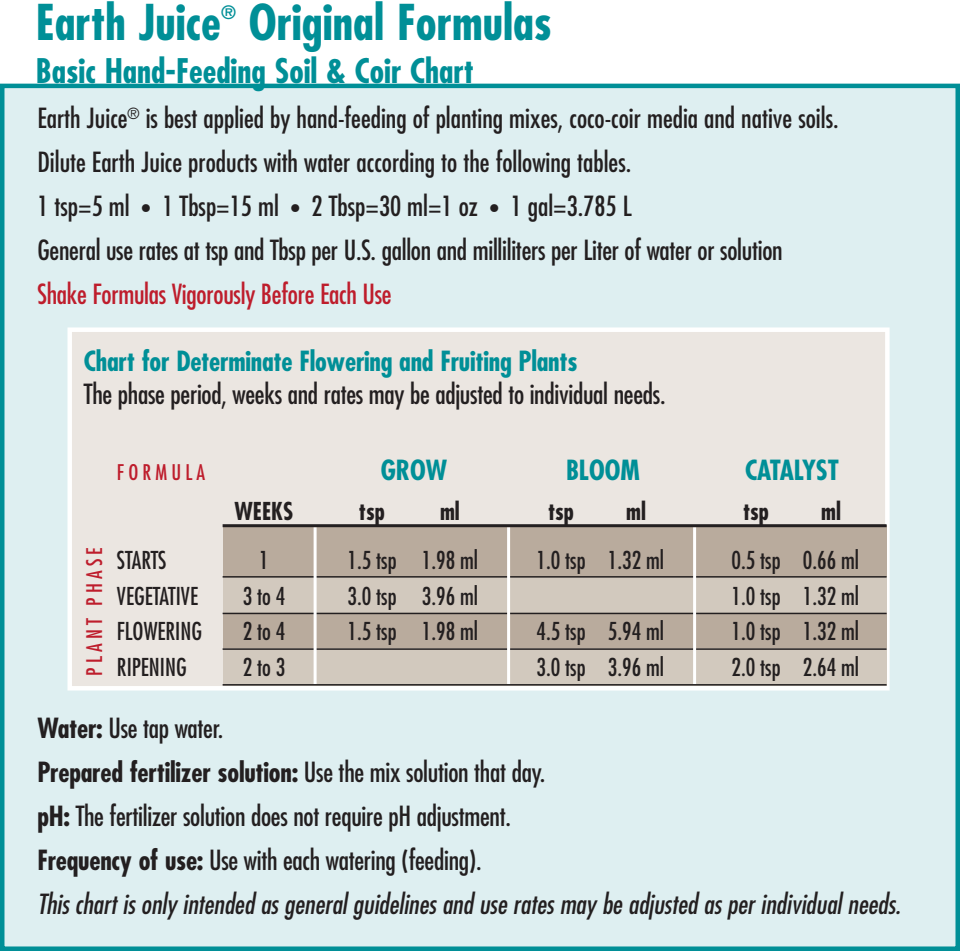
<style>
.page{position:relative;width:960px;height:951px;background:#fff}
.page>*{position:absolute;margin:0;border:0;box-sizing:border-box;transform-origin:0 0}
.product_head{font:700 condensed 48px "Futura Std";color:#008f97}
.product_head-2{font:700 condensed 33px "Futura Std";color:#008f97}
.serif_descriptions{font:condensed 27px "Futura Std";letter-spacing:-.01em;color:#231f20}
.serif_descriptions-2{font:italic condensed 27px "Futura Std";color:#231f20}
.serif_descriptions-3{font:700 condensed 27px "Futura Std";letter-spacing:-.01em;color:#008f97}
.serif_descriptions-4{font:700 condensed 27px "Futura Std";letter-spacing:-.01em;color:#231f20}
.serif_descriptions-5{font:condensed 27px "Futura Std";letter-spacing:-.01em;color:#be1d2c}
.t1{font:condensed 24px "Futura Std";color:#231f20}
.t2{font:700 condensed 24px "Futura Std";color:#231f20}
.t3{font:condensed 21px "Futura Std";letter-spacing:.2em;color:#be1d2c}
.product_head-3{font:700 condensed 18px "Futura Std";color:#008f97}
.s1{font-size:21px}
.s2{font-weight:700}
.s3{font-weight:400}
</style>
<div class="page">
<div style="left:2px;top:86px;width:956px;height:862px;background:#deeff1"></div>
<div style="left:0;top:84px;width:960px;height:866px;border:4px solid #008f97"></div>
<div style="left:67px;top:327px;width:823px;height:363px;background:#ebe6e1;border:4px solid #fff"></div>
<div style="left:223px;top:577px;width:664px;height:36px;background:#d2c9be"></div>
<div style="left:223px;top:613px;width:664px;height:36px;background:#b9ab9d"></div>
<div style="left:223px;top:648px;width:664px;height:38px;background:#d2c9be"></div>
<div style="left:223px;top:525px;width:664px;height:51px;background:#b9ab9d"></div>
<hr style="left:223px;top:524px;width:664px;height:3px;background:#231f20">
<hr style="left:223px;top:576px;width:664px;height:1px;background:#231f20">
<hr style="left:223px;top:612px;width:664px;height:2px;background:#231f20">
<hr style="left:223px;top:648px;width:664px;height:1px;background:#231f20">
<hr style="left:223px;top:684px;width:664px;height:1px;background:#231f20">
<hr style="left:314px;top:527px;width:3px;height:156px;background:#fff">
<hr style="left:507px;top:527px;width:3px;height:156px;background:#fff">
<hr style="left:693px;top:527px;width:3px;height:156px;background:#fff">
<p class="product_head" style="left:36px;top:-8px;width:186px">Earth Juice</p>
<p class="product_head-3" style="left:221px;top:1px;width:16px">®</p>
<p class="product_head" style="left:249px;top:-8px;width:305px">Original Formulas</p>
<p class="product_head-2" style="left:36px;top:51px;width:440px">Basic Hand-Feeding Soil &amp; Coir Chart</p>
<p class="serif_descriptions" style="left:37px;top:102px;width:803px">Earth Juice<sup>®</sup> is best applied by hand-feeding of planting mixes, coco-coir media and native soils.</p>
<p class="serif_descriptions" style="left:37px;top:146px;width:596px">Dilute Earth Juice products with water according to the following tables.</p>
<p class="serif_descriptions" style="left:37px;top:190px;width:596px">1 tsp=5 ml <span class="s1">•</span> 1 Tbsp=15 ml <span class="s1">•</span> 2 Tbsp=30 ml=1 oz <span class="s1">•</span> 1 gal=3.785 L</p>
<p class="serif_descriptions" style="left:37px;top:234px;width:747px">General use rates at tsp and Tbsp per U.S. gallon and milliliters per Liter of water or solution</p>
<p class="serif_descriptions-5" style="left:37px;top:277px;width:356px">Shake Formulas Vigorously Before Each Use</p>
<p class="serif_descriptions-3" style="left:84px;top:344px;width:495px">Chart for Determinate Flowering and Fruiting Plants</p>
<p class="serif_descriptions" style="left:84px;top:377px;width:583px">The phase period, weeks and rates may be adjusted to individual needs.</p>
<p class="t3" style="left:82px;top:675px;width:130px;rotate:-90deg">PLANT PHASE</p>
<p class="t3" style="left:117px;top:460px;width:90px">FORMULA</p>
<p class="serif_descriptions-3" style="left:381px;top:453px;width:68px">GROW</p>
<p class="serif_descriptions-3" style="left:566px;top:453px;width:75px">BLOOM</p>
<p class="serif_descriptions-3" style="left:745px;top:453px;width:95px">CATALYST</p>
<p class="t2" style="left:235px;top:496px;width:60px">WEEKS</p>
<p class="t2" style="left:359px;top:496px;width:28px">tsp</p>
<p class="t2" style="left:440px;top:496px;width:21px">ml</p>
<p class="t2" style="left:548px;top:496px;width:28px">tsp</p>
<p class="t2" style="left:626px;top:496px;width:21px">ml</p>
<p class="t2" style="left:743px;top:496px;width:28px">tsp</p>
<p class="t2" style="left:821px;top:496px;width:21px">ml</p>
<p class="t1" style="left:117px;top:545px;width:51px">STARTS</p>
<p class="t1" style="left:259px;top:545px;width:11px">1</p>
<p class="t1" style="left:347px;top:545px;width:132px">1.5 tsp 1.98 ml</p>
<p class="t1" style="left:536px;top:545px;width:129px">1.0 tsp 1.32 ml</p>
<p class="t1" style="left:731px;top:545px;width:129px">0.5 tsp 0.66 ml</p>
<p class="t1" style="left:117px;top:581px;width:83px">VEGETATIVE</p>
<p class="t1" style="left:243px;top:581px;width:44px">3 to 4</p>
<p class="t1" style="left:347px;top:581px;width:132px">3.0 tsp 3.96 ml</p>
<p class="t1" style="left:731px;top:581px;width:129px">1.0 tsp 1.32 ml</p>
<p class="t1" style="left:117px;top:617px;width:87px">FLOWERING</p>
<p class="t1" style="left:243px;top:617px;width:44px">2 to 4</p>
<p class="t1" style="left:347px;top:617px;width:132px">1.5 tsp 1.98 ml</p>
<p class="t1" style="left:536px;top:617px;width:129px">4.5 tsp 5.94 ml</p>
<p class="t1" style="left:731px;top:617px;width:129px">1.0 tsp 1.32 ml</p>
<p class="t1" style="left:117px;top:652px;width:71px">RIPENING</p>
<p class="t1" style="left:243px;top:652px;width:44px">2 to 3</p>
<p class="t1" style="left:536px;top:652px;width:129px">3.0 tsp 3.96 ml</p>
<p class="t1" style="left:731px;top:652px;width:129px">2.0 tsp 2.64 ml</p>
<p class="serif_descriptions" style="left:37px;top:712px;width:187px"><span class="s2">Water:</span> Use tap water.</p>
<p class="serif_descriptions-4" style="left:37px;top:755px;width:510px">Prepared fertilizer solution: <span class="s3">Use the mix solution that day.</span></p>
<p class="serif_descriptions" style="left:37px;top:799px;width:475px"><span class="s2">pH:</span> The fertilizer solution does not require pH adjustment.</p>
<p class="serif_descriptions" style="left:37px;top:843px;width:446px"><span class="s2">Frequency of use:</span> Use with each watering (feeding).</p>
<p class="serif_descriptions-2" style="left:37px;top:887px;width:865px">This chart is only intended as general guidelines and use rates may be adjusted as per individual needs.</p>
</div>
